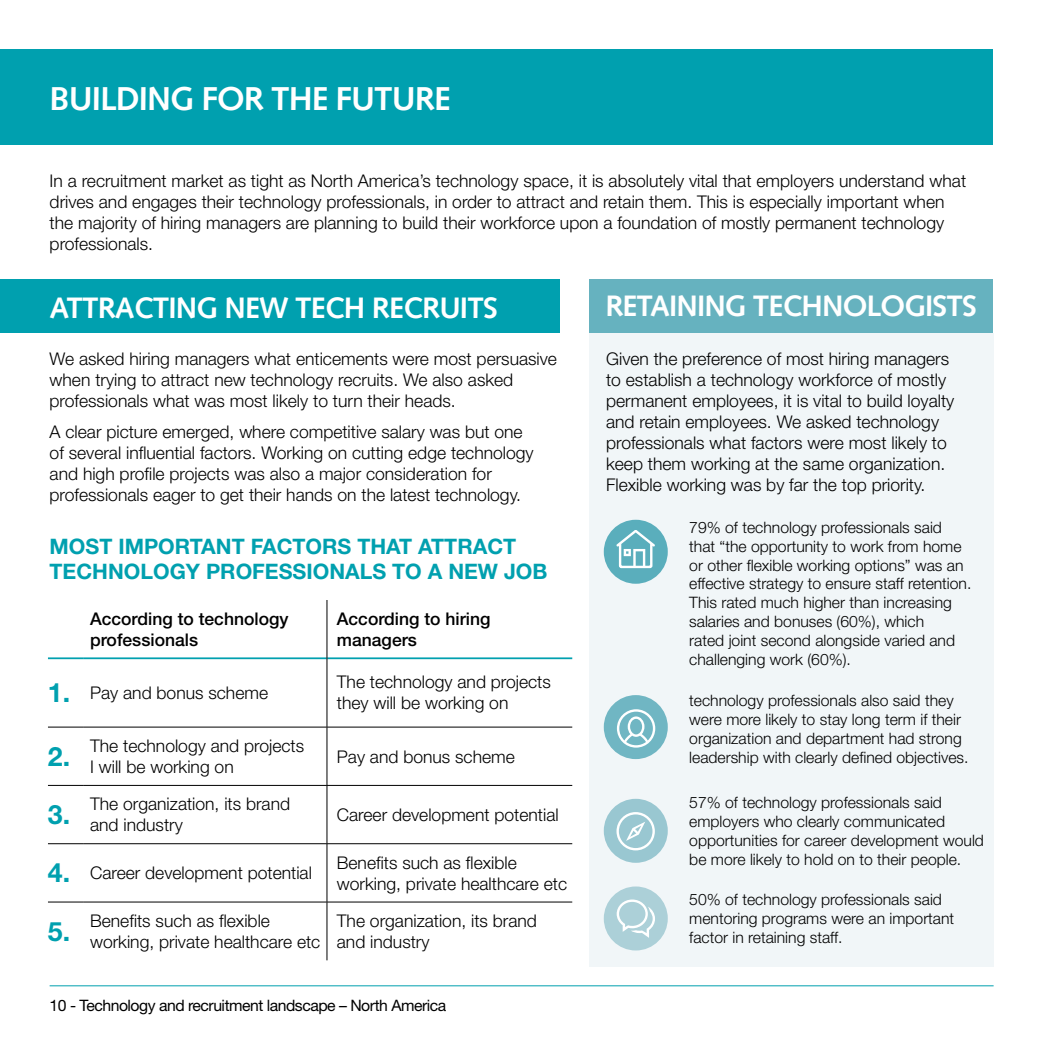
<style>
.page{position:relative;width:1042px;height:1042px;background:#fff}
.page>*{position:absolute;margin:0;border:0;box-sizing:border-box;transform-origin:0 0}
.t1{font:700 33.25px "Syntax";letter-spacing:-.03em;color:#fff}
.t2{font:700 29.75px "Syntax";letter-spacing:-.03em;color:#fff}
.t3{font:700 26.78px "Helvetica Neue LT Std";color:#00a0af}
.t4{font:700 21.35px/25.2px "Helvetica Neue LT Std";color:#00a0af}
.t5{font:300 17.5px/21px "Helvetica Neue LT Std";color:#000}
.t6{font:500 17.5px/21px "Helvetica Neue LT Std";color:#000}
.t7{font:300 15.75px/18.9px "Helvetica Neue LT Std";color:#000}
.t8{font:15.75px "Helvetica Neue LT Std";letter-spacing:-.03em;color:#000}
.s1{font-weight:700;font-size:26.78px;color:#00a0af}
</style>
<div class="page">
<hr style="left:50px;top:985px;width:943px;height:1px;background:#00a0af">
<div style="left:0;top:279px;width:559px;height:54px;background:#00a0af"></div>
<div style="left:0;top:50px;width:992px;height:95px;background:#00a0af"></div>
<div style="left:589px;top:333px;width:404px;height:634px;background:#f1f6f8"></div>
<div style="left:589px;top:279px;width:403px;height:54px;background:#66b2bf"></div>
<hr style="left:48px;top:727px;width:35px;height:1px;background:#000">
<hr style="left:83px;top:727px;width:244px;height:1px;background:#000">
<hr style="left:327px;top:727px;width:245px;height:1px;background:#000">
<hr style="left:48px;top:785px;width:35px;height:1px;background:#000">
<hr style="left:83px;top:785px;width:244px;height:1px;background:#000">
<hr style="left:327px;top:785px;width:245px;height:1px;background:#000">
<hr style="left:48px;top:843px;width:35px;height:1px;background:#000">
<hr style="left:83px;top:843px;width:244px;height:1px;background:#000">
<hr style="left:327px;top:843px;width:245px;height:1px;background:#000">
<hr style="left:48px;top:902px;width:35px;height:1px;background:#000">
<hr style="left:83px;top:902px;width:244px;height:1px;background:#000">
<hr style="left:327px;top:902px;width:245px;height:1px;background:#000">
<hr style="left:48px;top:657px;width:35px;height:2px;background:#00a0af">
<hr style="left:83px;top:657px;width:244px;height:2px;background:#00a0af">
<hr style="left:327px;top:657px;width:245px;height:2px;background:#00a0af">
<hr style="left:327px;top:600px;width:1px;height:58px;background:#000">
<hr style="left:327px;top:658px;width:1px;height:69px;background:#000">
<hr style="left:327px;top:727px;width:1px;height:58px;background:#000">
<hr style="left:327px;top:785px;width:1px;height:58px;background:#000">
<hr style="left:327px;top:844px;width:1px;height:58px;background:#000">
<hr style="left:327px;top:902px;width:1px;height:58px;background:#000">
<div style="left:604px;top:520px;width:64px;height:64px;background:#5aaebc;border-radius:50%"></div>
<svg style="left:616px;top:530px;width:39px;height:38px"></svg>
<div style="left:604px;top:695px;width:64px;height:64px;background:#70b6c3;border-radius:50%"></div>
<svg style="left:617px;top:709px;width:38px;height:38px"></svg>
<div style="left:604px;top:799px;width:64px;height:64px;background:#99c7d1;border-radius:50%"></div>
<svg style="left:616px;top:812px;width:39px;height:38px"></svg>
<div style="left:604px;top:886px;width:64px;height:64px;background:#acd0d8;border-radius:50%"></div>
<svg style="left:617px;top:899px;width:38px;height:39px"></svg>
<h1 class="t1" style="left:50px;top:79px;width:403px">BUILDING FOR THE FUTURE</h1>
<p class="t5" style="left:50px;top:170px;width:918px">In a recruitment market as tight as North America’s technology space, it is absolutely vital that employers understand what drives and engages their technology professionals, in order to attract and retain them. This is especially important when the majority of hiring managers are planning to build their workforce upon a foundation of mostly permanent technology professionals.</p>
<h2 class="t2" style="left:50px;top:290px;width:450px">ATTRACTING NEW TECH RECRUITS</h2>
<p class="t5" style="left:50px;top:348px;width:509px">We asked hiring managers what enticements were most persuasive when trying to attract new technology recruits. We also asked professionals what was most likely to turn their heads.</p>
<p class="t5" style="left:50px;top:421px;width:485px">A clear picture emerged, where competitive salary was but one of several influential factors. Working on cutting edge technology and high profile projects was also a major consideration for professionals eager to get their hands on the latest technology.</p>
<p class="t4" style="left:50px;top:533px;width:499px">MOST IMPORTANT FACTORS THAT ATTRACT<br>TECHNOLOGY PROFESSIONALS TO A NEW JOB</p>
<p class="t6" style="left:90px;top:608px;width:200px">According to technology professionals</p>
<p class="t6" style="left:337px;top:608px;width:155px">According to hiring managers</p>
<p class="t5" style="left:48px;top:682px;width:222px"><span class="s1">1.</span> Pay and bonus scheme</p>
<p class="t5" style="left:337px;top:671px;width:215px">The technology and projects they will be working on</p>
<h3 class="t3" style="left:48px;top:739px;width:24px">2.</h3>
<p class="t5" style="left:90px;top:735px;width:215px">The technology and projects<br>I will be working on</p>
<p class="t5" style="left:337px;top:745px;width:179px">Pay and bonus scheme</p>
<h3 class="t3" style="left:48px;top:798px;width:24px">3.</h3>
<p class="t5" style="left:90px;top:793px;width:202px">The organization, its brand and industry</p>
<p class="t5" style="left:337px;top:804px;width:223px">Career development potential</p>
<p class="t5" style="left:48px;top:862px;width:265px"><span class="s1">4.</span> Career development potential</p>
<p class="t5" style="left:337px;top:851px;width:232px">Benefits such as flexible working, private healthcare etc</p>
<h3 class="t3" style="left:48px;top:914px;width:24px">5.</h3>
<p class="t5" style="left:90px;top:910px;width:232px">Benefits such as flexible working, private healthcare etc</p>
<p class="t5" style="left:337px;top:910px;width:202px">The organization, its brand and industry</p>
<p class="t8" style="left:50px;top:996px;width:398px">10 - Technology and recruitment landscape – North America</p>
<h2 class="t2" style="left:605px;top:289px;width:373px">RETAINING TECHNOLOGISTS</h2>
<p class="t5" style="left:606px;top:348px;width:350px">Given the preference of most hiring managers to establish a technology workforce of mostly permanent employees, it is vital to build loyalty and retain employees. We asked technology professionals what factors were most likely to keep them working at the same organization.<br>Flexible working was by far the top priority.</p>
<p class="t7" style="left:689px;top:517px;width:284px">79% of technology professionals said that “the opportunity to work from home or other flexible working options” was an effective strategy to ensure staff retention.<br>This rated much higher than increasing salaries and bonuses (60%), which<br>rated joint second alongside varied and challenging work (60%).</p>
<p class="t7" style="left:689px;top:691px;width:281px">technology professionals also said they were more likely to stay long term if their organization and department had strong leadership with clearly defined objectives.</p>
<p class="t7" style="left:689px;top:792px;width:296px">57% of technology professionals said employers who clearly communicated opportunities for career development would be more likely to hold on to their people.</p>
<p class="t7" style="left:689px;top:890px;width:266px">50% of technology professionals said mentoring programs were an important factor in retaining staff.</p>
</div>
